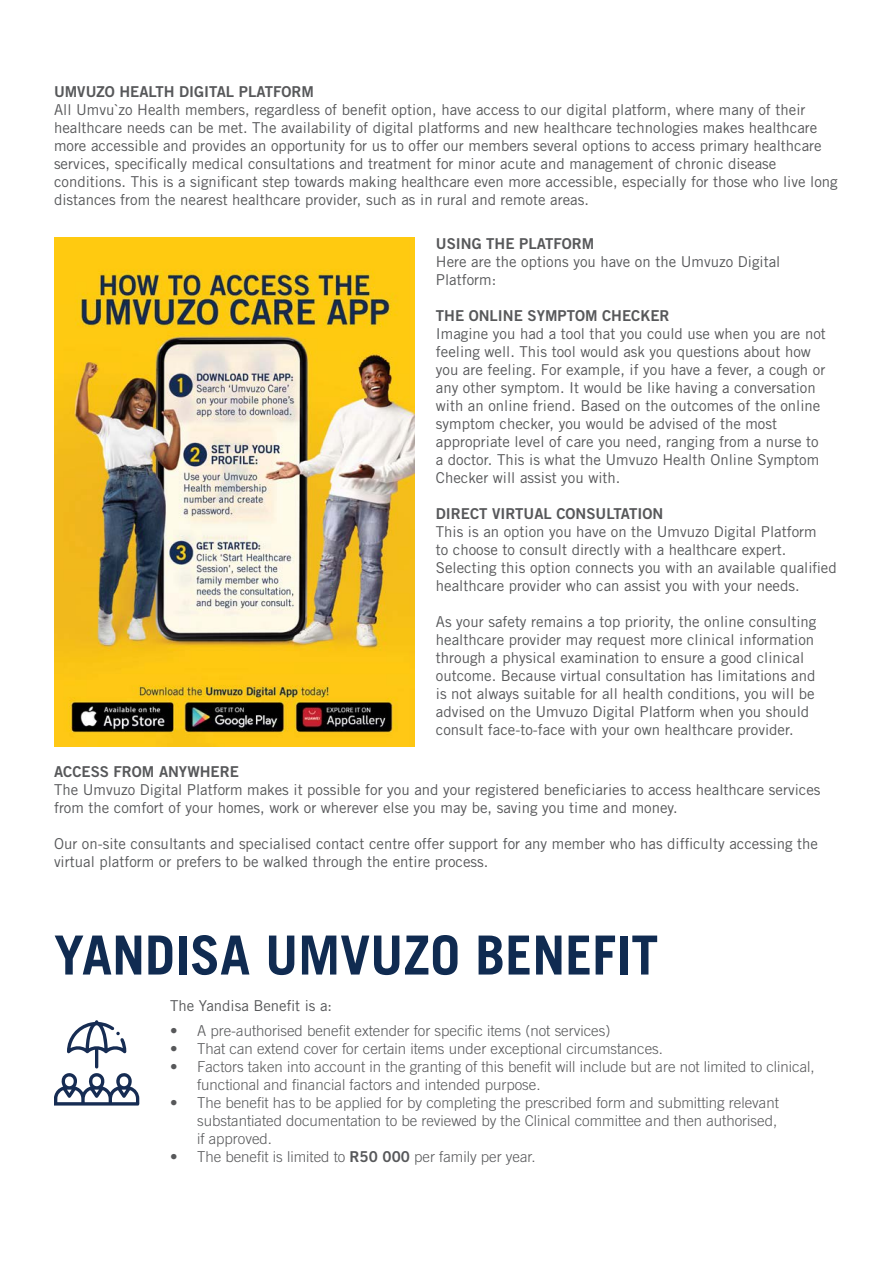
<style>
.page{position:relative;width:893px;height:1263px;background:#fff}
.page>*{position:absolute;margin:0;border:0;box-sizing:border-box;transform-origin:0 0}
.t1{font:700 54px "Trade Gothic LT Std";color:#102b51}
.t2{font:15px/18px "Trade Gothic LT Std";color:#57585a}
.t3{font:300 15px/18px "Trade Gothic LT Std";color:#57585a}
.t4{font:15px "Trade Gothic LT Std Bd 2";color:#57585a}
.s1{font-family:"Trade Gothic LT Std Bd 2"}
.s2{font-family:"Trade Gothic LT Std Bd 2";font-weight:400}
</style>
<div class="page">
<svg style="left:54px;top:1020px;width:85px;height:85px"></svg>
<img style="left:54px;top:237px;width:360px;height:509px">
<p class="t2" style="left:54px;top:83px;width:785px"><span class="s1">UMVUZO HEALTH DIGITAL PLATFORM<br></span>All Umvu`zo Health members, regardless of benefit option, have access to our digital platform, where many of their healthcare needs can be met. The availability of digital platforms and new healthcare technologies makes healthcare more accessible and provides an opportunity for us to offer our members several options to access primary healthcare services, specifically medical consultations and treatment for minor acute and management of chronic disease conditions. This is a significant step towards making healthcare even more accessible, especially for those who live long distances from the nearest healthcare provider, such as in rural and remote areas.</p>
<p class="t4" style="left:436px;top:235px;width:160px">USING THE PLATFORM</p>
<p class="t2" style="left:436px;top:253px;width:346px">Here are the options you have on the Umvuzo Digital<br>Platform:</p>
<p class="t4" style="left:436px;top:307px;width:235px">THE ONLINE SYMPTOM CHECKER</p>
<p class="t2" style="left:436px;top:325px;width:391px">Imagine you had a tool that you could use when you are not feeling well. This tool would ask you questions about how you are feeling. For example, if you have a fever, a cough or any other symptom. It would be like having a conversation with an online friend. Based on the outcomes of the online symptom checker, you would be advised of the most appropriate level of care you need, ranging from a nurse to a doctor. This is what the Umvuzo Health Online Symptom Checker will assist you with.</p>
<p class="t2" style="left:436px;top:505px;width:402px"><span class="s1">DIRECT VIRTUAL CONSULTATION<br></span>This is an option you have on the Umvuzo Digital Platform<br>to choose to consult directly with a healthcare expert.<br>Selecting this option connects you with an available qualified healthcare provider who can assist you with your needs.</p>
<p class="t2" style="left:436px;top:613px;width:382px">As your safety remains a top priority, the online consulting healthcare provider may request more clinical information through a physical examination to ensure a good clinical outcome. Because virtual consultation has limitations and is not always suitable for all health conditions, you will be advised on the Umvuzo Digital Platform when you should consult face-to-face with your own healthcare provider.</p>
<p class="t4" style="left:54px;top:762px;width:186px">ACCESS FROM ANYWHERE</p>
<p class="t2" style="left:54px;top:780px;width:768px">The Umvuzo Digital Platform makes it possible for you and your registered beneficiaries to access healthcare services from the comfort of your homes, work or wherever else you may be, saving you time and money.</p>
<p class="t2" style="left:54px;top:834px;width:766px">Our on-site consultants and specialised contact centre offer support for any member who has difficulty accessing the virtual platform or prefers to be walked through the entire process.</p>
<p class="t1" style="left:54px;top:922px;width:606px">YANDISA UMVUZO BENEFIT</p>
<p class="t2" style="left:170px;top:996px;width:164px">The Yandisa Benefit is a:</p>
<p class="t3" style="left:170px;top:1021px;width:442px">• A pre-authorised benefit extender for specific items (not services)</p>
<p class="t3" style="left:170px;top:1039px;width:494px">• That can extend cover for certain items under exceptional circumstances.</p>
<p class="t3" style="left:197px;top:1057px;width:619px;text-indent:-27px">• Factors taken into account in the granting of this benefit will include but are not limited to clinical, functional and financial factors and intended purpose.</p>
<p class="t3" style="left:197px;top:1093px;width:583px;text-align:justify;text-indent:-27px">• The benefit has to be applied for by completing the prescribed form and submitting relevant substantiated documentation to be reviewed by the Clinical committee and then authorised, if approved.</p>
<p class="t3" style="left:170px;top:1147px;width:367px">• The benefit is limited to <span class="s2">R50 000</span> per family per year.</p>
</div>
